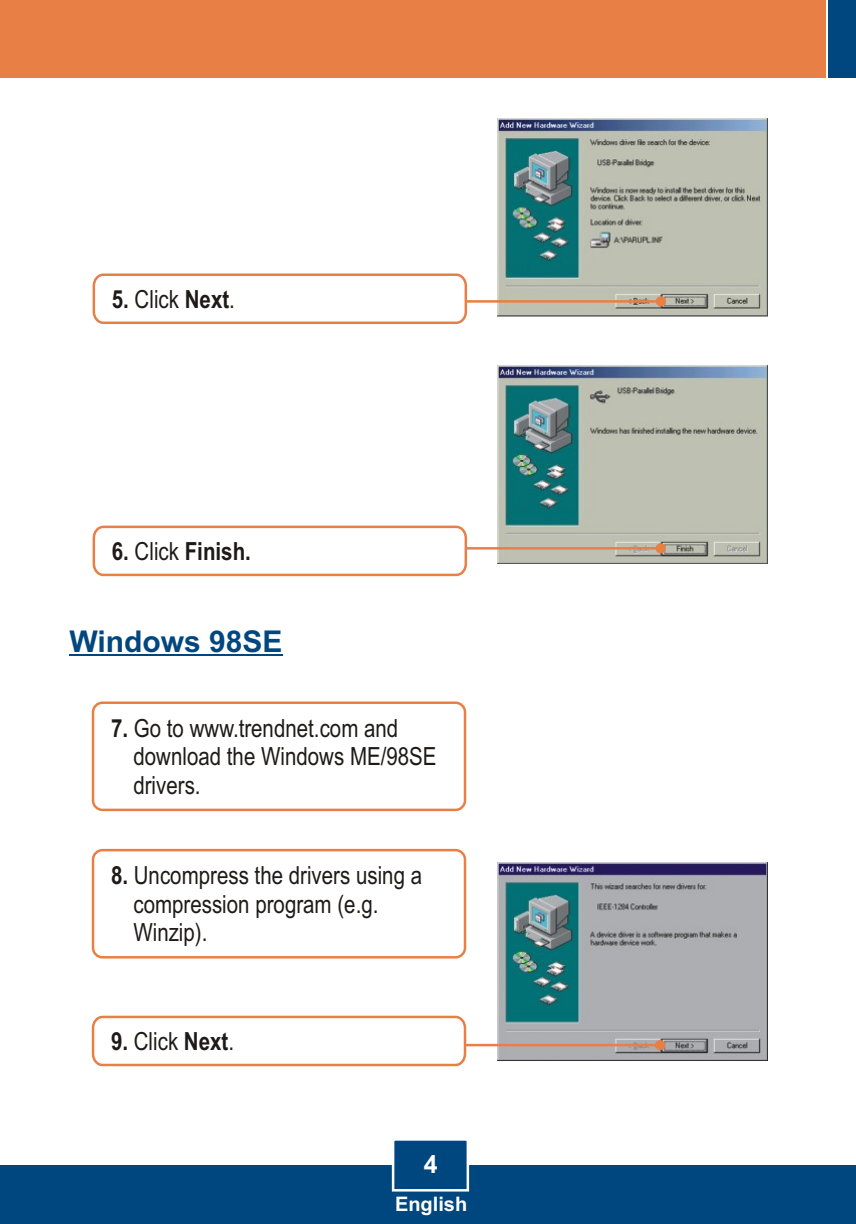
<style>
.page{position:relative;width:856px;height:1224px;background:#fff}
.page>*{position:absolute;margin:0;border:0;box-sizing:border-box;transform-origin:0 0}
.t1{font:700 30px "Arial";color:#004780}
.t2{font:25px/28.2px "Arial Narrow";color:#1f1a17}
.t3{font:700 25px "Arial Narrow";color:#1f1a17}
.t4{font:700 25px "Arial";color:#fff}
.t5{font:700 20px "Arial";color:#fff}
.s1{font-weight:400}
.s2{font-weight:700}
</style>
<div class="page">
<img style="left:498px;top:862px;width:270px;height:198px">
<img style="left:498px;top:366px;width:270px;height:197px">
<img style="left:498px;top:118px;width:270px;height:199px">
<div style="left:0;top:1165px;width:856px;height:58px;background:#004780"></div>
<div style="left:0;top:0;width:825px;height:78px;background:#e88045"></div>
<div style="left:828px;top:0;width:28px;height:78px;background:#004780"></div>
<svg style="left:391px;top:1140px;width:79px;height:52px"></svg>
<svg style="left:92px;top:272px;width:574px;height:52px"></svg>
<svg style="left:91px;top:1014px;width:574px;height:53px"></svg>
<svg style="left:92px;top:524px;width:573px;height:53px"></svg>
<hr style="left:69px;top:654px;width:213px;height:1px;background:#004780">
<div style="left:92px;top:701px;width:374px;height:110px;background:#fff;border:3px solid #e88045;border-radius:9px"></div>
<div style="left:92px;top:848px;width:374px;height:110px;background:#fff;border:3px solid #e88045;border-radius:9px"></div>
<p class="t3" style="left:112px;top:290px;width:125px">5. <span class="s1">Click</span> Next<span class="s1">.</span></p>
<p class="t3" style="left:112px;top:542px;width:140px">6. <span class="s1">Click</span> Finish.</p>
<p class="t1" style="left:69px;top:629px;width:215px">Windows 98SE</p>
<p class="t2" style="left:133px;top:716px;width:305px;text-indent:-22px"><span class="s2">7.</span> Go to www.trendnet.com and download the Windows ME/98SE drivers.</p>
<p class="t2" style="left:133px;top:863px;width:290px;text-indent:-22px"><span class="s2">8.</span> Uncompress the drivers using a compression program (e.g.<br>Winzip).</p>
<p class="t3" style="left:111px;top:1032px;width:125px">9. <span class="s1">Click</span> Next<span class="s1">.</span></p>
<p class="t4" style="left:424px;top:1154px;width:15px">4</p>
<p class="t5" style="left:395px;top:1196px;width:74px">English</p>
</div>
